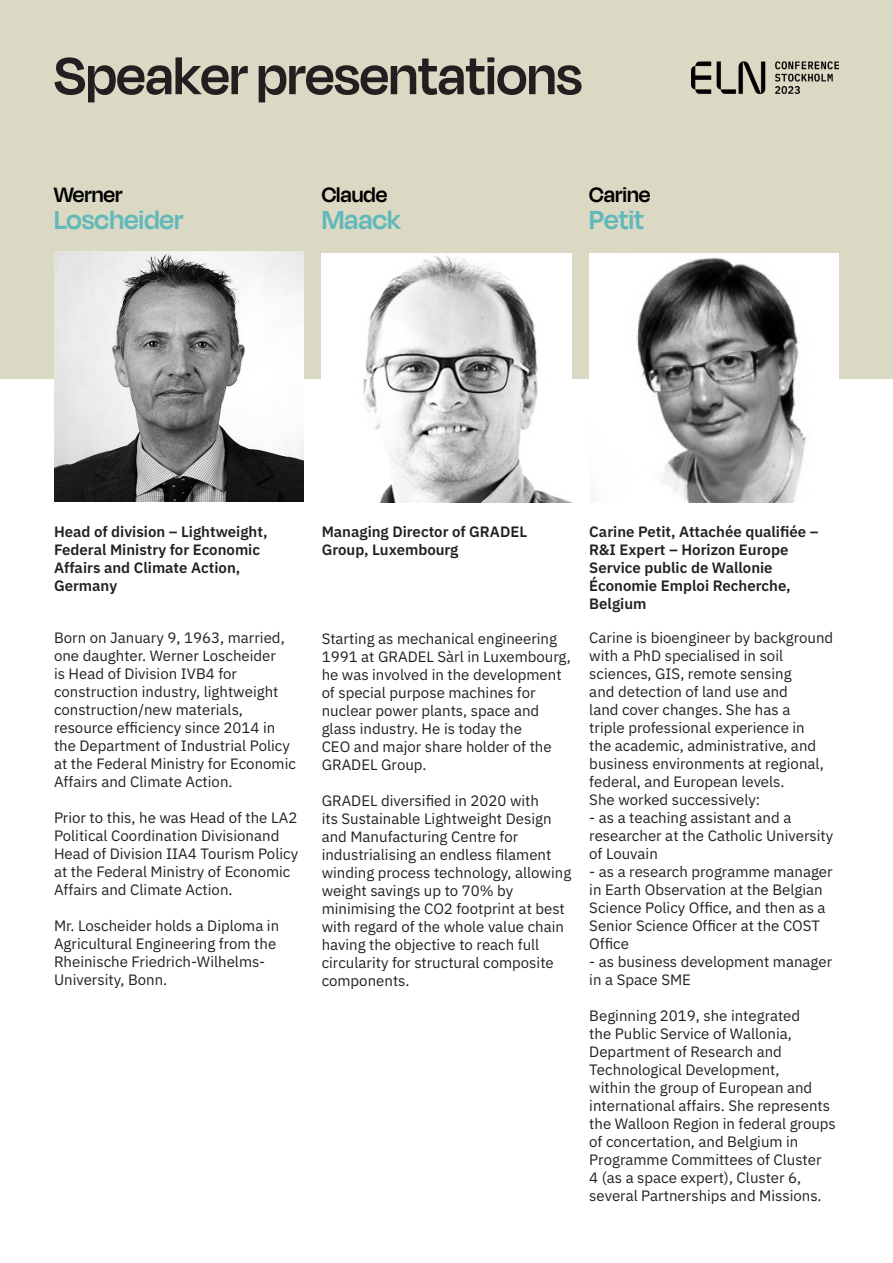
<style>
.page{position:relative;width:893px;height:1263px;background:#fff}
.page>*{position:absolute;margin:0;border:0;box-sizing:border-box;transform-origin:0 0}
.t1{font:600 60px "Degular Display";color:#231f20}
.t2{font:600 30px "Degular Display";color:#61b8ba}
.t3{font:600 24px "Degular Display";color:#000}
.t4{font:15px/18px "IBM Plex Sans";color:#231f20}
.t5{font:600 15px/18px "IBM Plex Sans";color:#231f20}
</style>
<div class="page">
<div style="left:0;top:0;width:893px;height:379px;background:#dbd9c4"></div>
<img style="left:54px;top:252px;width:250px;height:250px">
<img style="left:322px;top:253px;width:249px;height:250px">
<img style="left:589px;top:253px;width:250px;height:250px">
<img style="left:692px;top:62px;width:147px;height:31px">
<p class="t1" style="left:54px;top:41px;width:530px">Speaker presentations</p>
<p class="t3" style="left:54px;top:181px;width:70px">Werner</p>
<p class="t2" style="left:54px;top:202px;width:131px">Loscheider</p>
<p class="t3" style="left:322px;top:181px;width:67px">Claude</p>
<p class="t2" style="left:322px;top:202px;width:81px">Maack</p>
<p class="t3" style="left:589px;top:181px;width:63px">Carine</p>
<p class="t2" style="left:589px;top:202px;width:56px">Petit</p>
<p class="t5" style="left:54px;top:521px;width:215px">Head of division – Lightweight,<br>Federal Ministry for Economic<br>Affairs and Climate Action,<br>Germany</p>
<p class="t5" style="left:322px;top:521px;width:207px">Managing Director of GRADEL<br>Group, Luxembourg</p>
<p class="t5" style="left:589px;top:521px;width:231px">Carine Petit, Attachée qualifiée –<br>R&amp;I Expert – Horizon Europe</p>
<p class="t5" style="left:589px;top:557px;width:185px">Service public de Wallonie</p>
<p class="t5" style="left:589px;top:575px;width:203px">Économie Emploi Recherche,<br>Belgium</p>
<p class="t4" style="left:54px;top:628px;width:243px">Born on January 9, 1963, married, one daughter. Werner Loscheider<br>is Head of Division IVB4 for construction industry, lightweight construction/new materials, resource efficiency since 2014 in the Department of Industrial Policy at the Federal Ministry for Economic Affairs and Climate Action.</p>
<p class="t4" style="left:54px;top:808px;width:246px">Prior to this, he was Head of the LA2<br>Political Coordination Divisionand Head of Division IIA4 Tourism Policy at the Federal Ministry of Economic Affairs and Climate Action.</p>
<p class="t4" style="left:54px;top:916px;width:227px">Mr. Loscheider holds a Diploma in<br>Agricultural Engineering from the<br>Rheinische Friedrich-Wilhelms-<br>University, Bonn.</p>
<p class="t4" style="left:322px;top:629px;width:251px">Starting as mechanical engineering<br>1991 at GRADEL Sàrl in Luxembourg, he was involved in the development of special purpose machines for nuclear power plants, space and glass industry. He is today the<br>CEO and major share holder of the<br>GRADEL Group.</p>
<p class="t4" style="left:322px;top:791px;width:251px">GRADEL diversified in 2020 with<br>its Sustainable Lightweight Design and Manufacturing Centre for industrialising an endless filament winding process technology, allowing weight savings up to 70% by minimising the CO2 footprint at best with regard of the whole value chain having the objective to reach full circularity for structural composite components.</p>
<p class="t4" style="left:589px;top:628px;width:245px">Carine is bioengineer by background with a PhD specialised in soil sciences, GIS, remote sensing<br>and detection of land use and<br>land cover changes. She has a<br>triple professional experience in<br>the academic, administrative, and business environments at regional, federal, and European levels.<br>She worked successively:</p>
<p class="t4" style="left:589px;top:808px;width:246px">- as a teaching assistant and a researcher at the Catholic University of Louvain</p>
<p class="t4" style="left:589px;top:862px;width:245px">- as a research programme manager in Earth Observation at the Belgian<br>Science Policy Office, and then as a<br>Senior Science Officer at the COST<br>Office</p>
<p class="t4" style="left:589px;top:952px;width:244px">- as business development manager in a Space SME</p>
<p class="t4" style="left:589px;top:1006px;width:248px">Beginning 2019, she integrated<br>the Public Service of Wallonia,<br>Department of Research and<br>Technological Development,<br>within the group of European and international affairs. She represents the Walloon Region in federal groups of concertation, and Belgium in<br>Programme Committees of Cluster<br>4 (as a space expert), Cluster 6, several Partnerships and Missions.</p>
</div>
